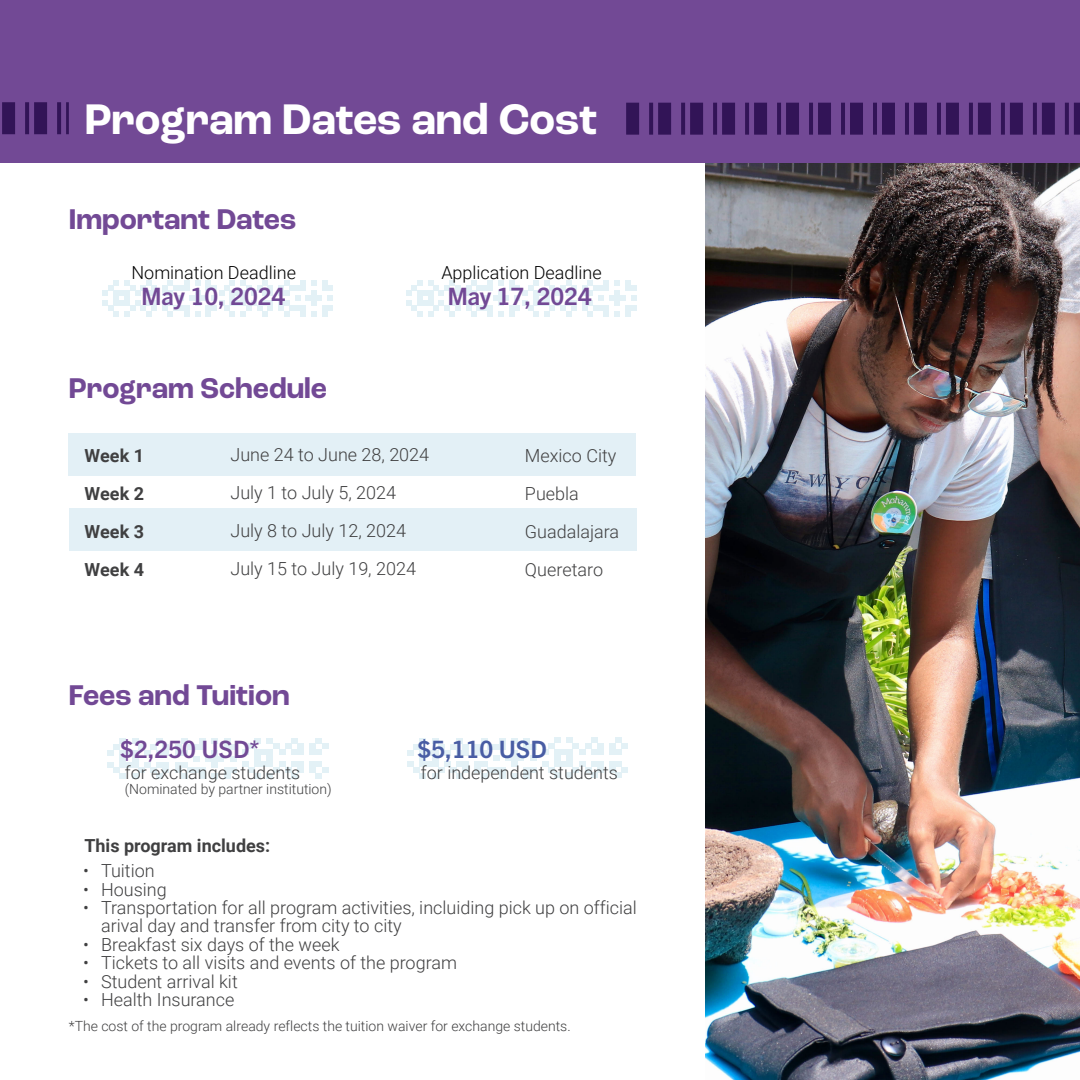
<style>
.page{position:relative;width:1080px;height:1080px;background:#fff}
.page>*{position:absolute;margin:0;border:0;box-sizing:border-box;transform-origin:0 0}
.t1{font:700 45px "Roc Grotesk";color:#fff;scale:.96 1}
.t2{font:700 30px "Roc Grotesk";color:#724995;scale:.96 1}
.t3{font:700 24px "Trade Gothic Next LT Pro";color:#724995}
.t4{font:700 24px "Trade Gothic Next LT Pro";color:#495da4}
.t5{font:300 18px/38px "Roboto";color:#404041}
.t6{font:700 18px/38px "Roboto";color:#404041;text-align:justify}
.t7{font:300 18px "Roboto";color:#000}
.t8{font:300 14px "Roboto";color:#404041}
</style>
<div class="page">
<img style="left:705px;top:163px;width:375px;height:917px">
<svg style="left:175px;top:738px;width:61px;height:41px"></svg>
<svg style="left:108px;top:738px;width:61px;height:41px"></svg>
<svg style="left:310px;top:738px;width:18px;height:17px"></svg>
<svg style="left:310px;top:761px;width:18px;height:18px"></svg>
<svg style="left:242px;top:738px;width:62px;height:41px"></svg>
<div style="left:450px;top:767px;width:7px;height:6px;background:#e3f1f6"></div>
<div style="left:450px;top:744px;width:7px;height:6px;background:#e3f1f6"></div>
<svg style="left:457px;top:738px;width:12px;height:41px"></svg>
<div style="left:499px;top:767px;width:7px;height:6px;background:#e3f1f6"></div>
<div style="left:499px;top:773px;width:7px;height:6px;background:#e3f1f6"></div>
<svg style="left:475px;top:738px;width:24px;height:41px"></svg>
<div style="left:499px;top:738px;width:7px;height:6px;background:#e3f1f6"></div>
<div style="left:499px;top:744px;width:7px;height:6px;background:#e3f1f6"></div>
<svg style="left:506px;top:738px;width:30px;height:41px"></svg>
<svg style="left:408px;top:738px;width:42px;height:41px"></svg>
<svg style="left:610px;top:737px;width:18px;height:18px"></svg>
<svg style="left:610px;top:761px;width:18px;height:17px"></svg>
<svg style="left:542px;top:737px;width:62px;height:41px"></svg>
<div style="left:1px;top:0;width:1079px;height:163px;background:#724995"></div>
<svg style="left:626px;top:103px;width:454px;height:32px"></svg>
<svg style="left:2px;top:102px;width:67px;height:32px"></svg>
<svg style="left:279px;top:280px;width:54px;height:36px"></svg>
<svg style="left:103px;top:280px;width:170px;height:36px"></svg>
<svg style="left:406px;top:280px;width:54px;height:36px"></svg>
<svg style="left:466px;top:280px;width:170px;height:36px"></svg>
<div style="left:69px;top:508px;width:567px;height:43px;background:#e3f0f6"></div>
<div style="left:69px;top:433px;width:567px;height:42px;background:#e3f0f6"></div>
<h1 class="t1" style="left:85px;top:91px;width:536px">Program Dates and Cost</h1>
<h2 class="t2" style="left:69px;top:201px;width:238px">Important Dates</h2>
<p class="t7" style="left:131px;top:260px;width:166px">Nomination Deadline</p>
<p class="t7" style="left:441px;top:260px;width:162px">Application Deadline</p>
<h3 class="t3" style="left:141px;top:279px;width:146px">May 10, 2024</h3>
<h3 class="t3" style="left:448px;top:279px;width:146px">May 17, 2024</h3>
<h2 class="t2" style="left:69px;top:370px;width:270px">Program Schedule</h2>
<p class="t6" style="left:85px;top:436px;width:61px">Week 1<br>Week 2<br>Week 3<br>Week 4</p>
<p class="t5" style="left:231px;top:435px;width:200px">June 24 to June 28, 2024<br>July 1 to July 5, 2024<br>July 8 to July 12, 2024<br>July 15 to July 19, 2024</p>
<p class="t5" style="left:525px;top:436px;width:96px">Mexico City<br>Puebla<br>Guadalajara<br>Queretaro</p>
<h2 class="t2" style="left:69px;top:676px;width:232px">Fees and Tuition</h2>
<h3 class="t3" style="left:120px;top:733px;width:141px">$2,250 USD*</h3>
<h3 class="t4" style="left:418px;top:733px;width:131px">$5,110 USD</h3>
<p class="t5" style="left:125px;top:753px;width:177px">for exchange students</p>
<p class="t8" style="left:125px;top:779px;width:208px">(Nominated by partner institution)</p>
<p class="t5" style="left:421px;top:753px;width:199px">for independent students</p>
<p class="t6" style="left:84px;top:826px;width:187px">This program includes:</p>
<p class="t5" style="left:83px;top:851px;width:73px">• Tuition</p>
<p class="t5" style="left:83px;top:870px;width:85px">• Housing</p>
<p class="t5" style="left:101px;top:898px;width:537px;line-height:18.4px;text-indent:-18px">• Transportation for all program activities, incluiding pick up on official arival day and transfer from city to city</p>
<p class="t5" style="left:83px;top:925px;width:258px">• Breakfast six days of the week</p>
<p class="t5" style="left:83px;top:943px;width:375px">• Tickets to all visits and events of the program</p>
<p class="t5" style="left:83px;top:961px;width:156px">• Student arrival kit</p>
<p class="t5" style="left:83px;top:980px;width:153px">• Health Insurance</p>
<p class="t8" style="left:69px;top:1016px;width:503px">*The cost of the program already reflects the tuition waiver for exchange students.</p>
</div>
